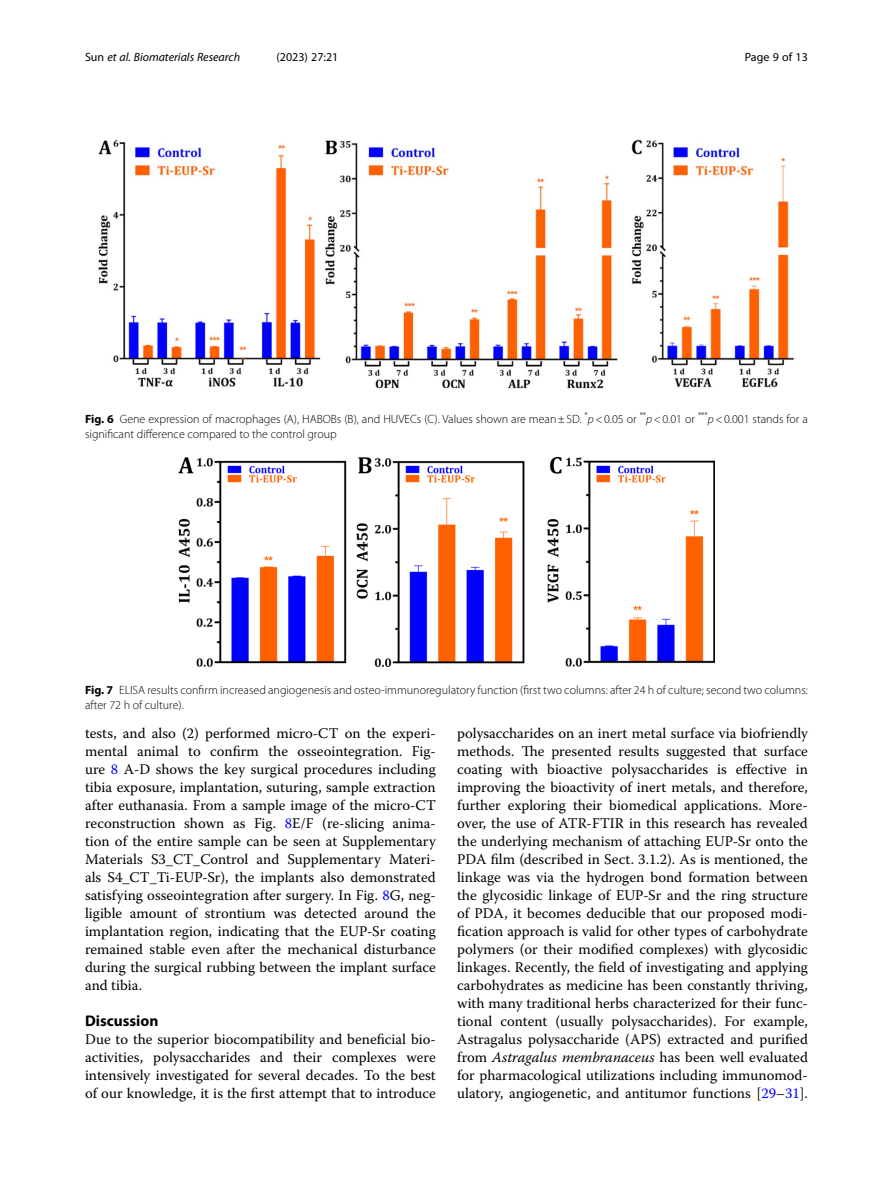
<style>
.page{position:relative;width:893px;height:1191px;background:#fff}
.page>*{position:absolute;margin:0;border:0;box-sizing:border-box;transform-origin:0 0}
.Head_1{font:700 15.45px "Myriad Pro";color:#000}
.Body_Text{font:14.7px/18px "Warnock Pro";color:#000;text-align:justify}
.Figure_Caption{font:300 12px/15px "Myriad Pro";color:#000}
.t1{font:italic 12px "Myriad Pro";color:#000}
.t2{font:12px "Myriad Pro";color:#000}
.s1{font-style:normal}
.s2{font-weight:700}
.s3{font-style:italic}
.s4{color:#00f}
</style>
<div class="page">
<img style="left:178px;top:457px;width:536px;height:210px">
<img style="left:98px;top:139px;width:696px;height:250px">
<p class="t1" style="left:85px;top:50px;width:157px"><span class="s1">Sun</span> et al. Biomaterials Research</p>
<p class="t2" style="left:277px;top:50px;width:63px">(2023) 27:21</p>
<p class="t2" style="left:745px;top:50px;width:65px">Page 9 of 13</p>
<p class="Figure_Caption" style="left:85px;top:412px;width:724px"><span class="s2">Fig. 6</span> Gene expression of macrophages (A), HABOBs (B), and HUVECs (C). Values shown are mean±SD. <sup>*</sup><span class="s3">p</span>&lt;0.05 or <sup>**</sup><span class="s3">p</span>&lt;0.01 or <sup>***</sup><span class="s3">p</span>&lt;0.001 stands for a significant difference compared to the control group</p>
<p class="Figure_Caption" style="left:85px;top:682px;width:724px"><span class="s2">Fig. 7</span> ELISA results confirm increased angiogenesis and osteo-immunoregulatory function (first two columns: after 24 h of culture; second two columns: after 72 h of culture).</p>
<p class="Body_Text" style="left:85px;top:724px;width:352px">tests, and also (2) performed micro-CT on the experi&shy;mental animal to confirm the osseointegration. Fig&shy;ure <span class="s4">8</span> A-D shows the key surgical procedures including tibia exposure, implantation, suturing, sample extraction after euthanasia. From a sample image of the micro-CT reconstruction shown as Fig. <span class="s4">8</span>E/F (re-slicing anima&shy;tion of the entire sample can be seen at Supplementary Materials S3_CT_Control and Supplementary Materi&shy;als S4_CT_Ti-EUP-Sr), the implants also demonstrated satisfying osseointegration after surgery. In Fig. <span class="s4">8</span>G, neg&shy;ligible amount of strontium was detected around the implantation region, indicating that the EUP-Sr coating remained stable even after the mechanical disturbance during the surgical rubbing between the implant surface and tibia.</p>
<p class="Head_1" style="left:85px;top:1011px;width:75px">Discussion</p>
<p class="Body_Text" style="left:85px;top:1030px;width:352px">Due to the superior biocompatibility and beneficial bio&shy;activities, polysaccharides and their complexes were intensively investigated for several decades. To the best of our knowledge, it is the first attempt that to introduce</p>
<p class="Body_Text" style="left:457px;top:724px;width:352px">polysaccharides on an inert metal surface via biofriendly methods. The presented results suggested that surface coating with bioactive polysaccharides is effective in improving the bioactivity of inert metals, and therefore, further exploring their biomedical applications. More&shy;over, the use of ATR-FTIR in this research has revealed the underlying mechanism of attaching EUP-Sr onto the PDA film (described in Sect. 3.1.2). As is mentioned, the linkage was via the hydrogen bond formation between the glycosidic linkage of EUP-Sr and the ring structure of PDA, it becomes deducible that our proposed modi&shy;fication approach is valid for other types of carbohydrate polymers (or their modified complexes) with glycosidic linkages. Recently, the field of investigating and applying carbohydrates as medicine has been constantly thriving, with many traditional herbs characterized for their func&shy;tional content (usually polysaccharides). For example, Astragalus polysaccharide (APS) extracted and purified from <span class="s3">Astragalus membranaceus</span> has been well evaluated for pharmacological utilizations including immunomod&shy;ulatory, angiogenetic, and antitumor functions [<span class="s4">29</span>–<span class="s4">31</span>].</p>
</div>
